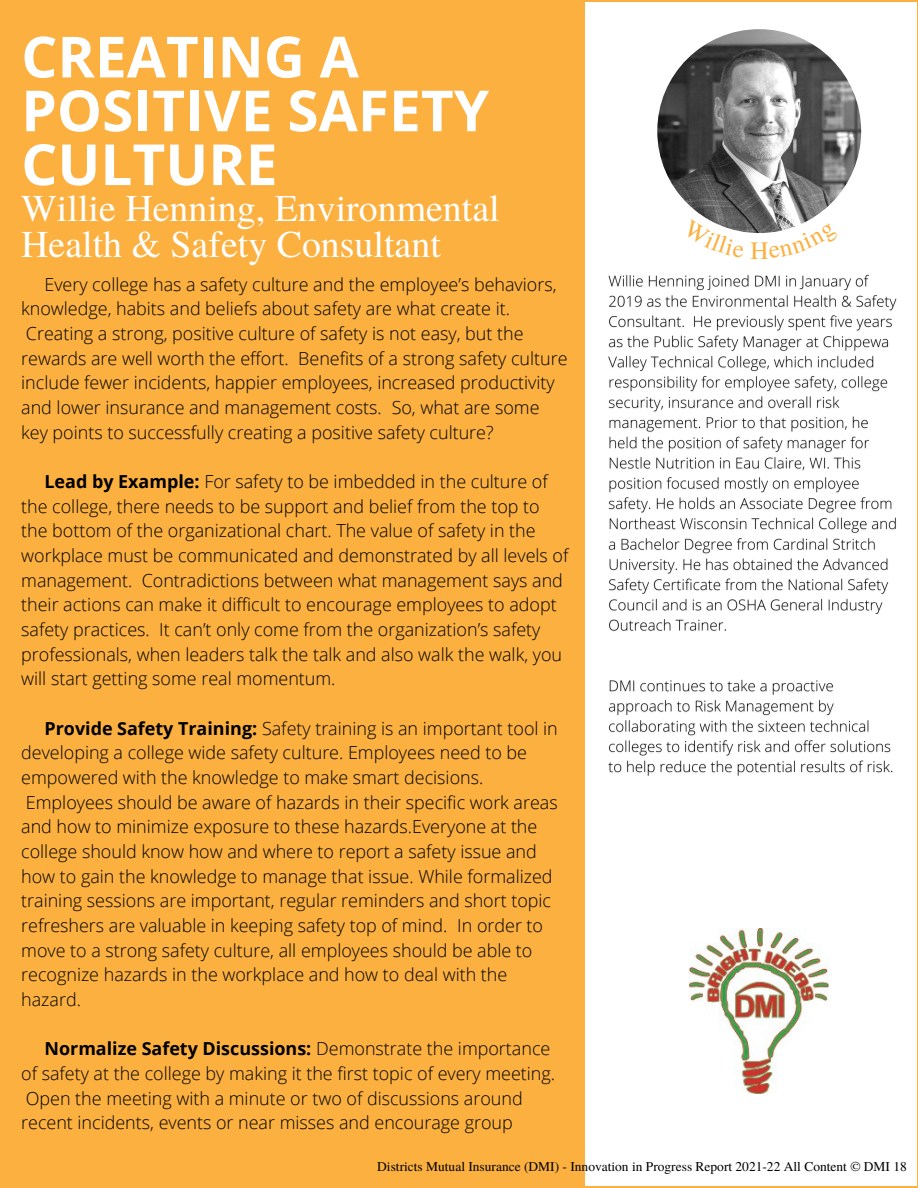
<style>
.page{position:relative;width:918px;height:1188px;background:#fbb040}
.page>*{position:absolute;margin:0;border:0;box-sizing:border-box;transform-origin:0 0}
.t1{font:700 56.85px/53.8px "Open Sans";color:#fff}
.t2{font:37.8px/36px "Te X Gyre Termes";color:#fff}
.t3{font:25.05px "Te X Gyre Termes";color:#fbb040}
.t4{font:300 18px/24.6px "Open Sans";color:#000}
.t5{font:13.5px "Te X Gyre Termes";color:#000}
.s1{font-weight:700}
</style>
<div class="page">
<div style="left:585px;top:2px;width:332px;height:1183px;background:#fff"></div>
<img style="left:657px;top:29px;width:204px;height:204px;border-radius:50%">
<img style="left:690px;top:929px;width:138px;height:165px">
<img style="left:608px;top:274px;width:289px;height:502px">
<svg style="left:708px;top:219px;width:36px;height:13px"></svg>
<svg style="left:769px;top:223px;width:34px;height:10px"></svg>
<h1 class="t1" style="left:21px;top:28px;width:469px">CREATING A<br>POSITIVE SAFETY<br>CULTURE</h1>
<h2 class="t2" style="left:21px;top:189px;width:480px">Willie Henning, Environmental<br>Health &amp; Safety Consultant</h2>
<p class="t4" style="left:21px;top:271px;width:548px;text-indent:23px">Every college has a safety culture and the employee’s behaviors, knowledge, habits and beliefs about safety are what create it.<br>Creating a strong, positive culture of safety is not easy, but the rewards are well worth the effort. Benefits of a strong safety culture include fewer incidents, happier employees, increased productivity and lower insurance and management costs. So, what are some key points to successfully creating a positive safety culture?</p>
<p class="t4" style="left:21px;top:469px;width:549px;text-indent:23px"><span class="s1">Lead by Example:</span> For safety to be imbedded in the culture of the college, there needs to be support and belief from the top to the bottom of the organizational chart. The value of safety in the workplace must be communicated and demonstrated by all levels of management. Contradictions between what management says and their actions can make it difficult to encourage employees to adopt safety practices. It can’t only come from the organization’s safety professionals, when leaders talk the talk and also walk the walk, you will start getting some real momentum.</p>
<p class="t4" style="left:21px;top:715px;width:538px;text-indent:23px"><span class="s1">Provide Safety Training:</span> Safety training is an important tool in developing a college wide safety culture. Employees need to be empowered with the knowledge to make smart decisions.<br>Employees should be aware of hazards in their specific work areas and how to minimize exposure to these hazards.Everyone at the college should know how and where to report a safety issue and how to gain the knowledge to manage that issue. While formalized training sessions are important, regular reminders and short topic refreshers are valuable in keeping safety top of mind. In order to move to a strong safety culture, all employees should be able to recognize hazards in the workplace and how to deal with the hazard.</p>
<p class="t4" style="left:21px;top:1036px;width:535px;text-indent:23px"><span class="s1">Normalize Safety Discussions:</span> Demonstrate the importance of safety at the college by making it the first topic of every meeting.<br>Open the meeting with a minute or two of discussions around recent incidents, events or near misses and encourage group</p>
<h3 class="t3" style="left:751px;top:232px;width:20px">H</h3>
<p class="t5" style="left:377px;top:1157px;width:531px">Districts Mutual Insurance (DMI) - Innovation in Progress Report 2021-22 All Content © DMI 18</p>
</div>
